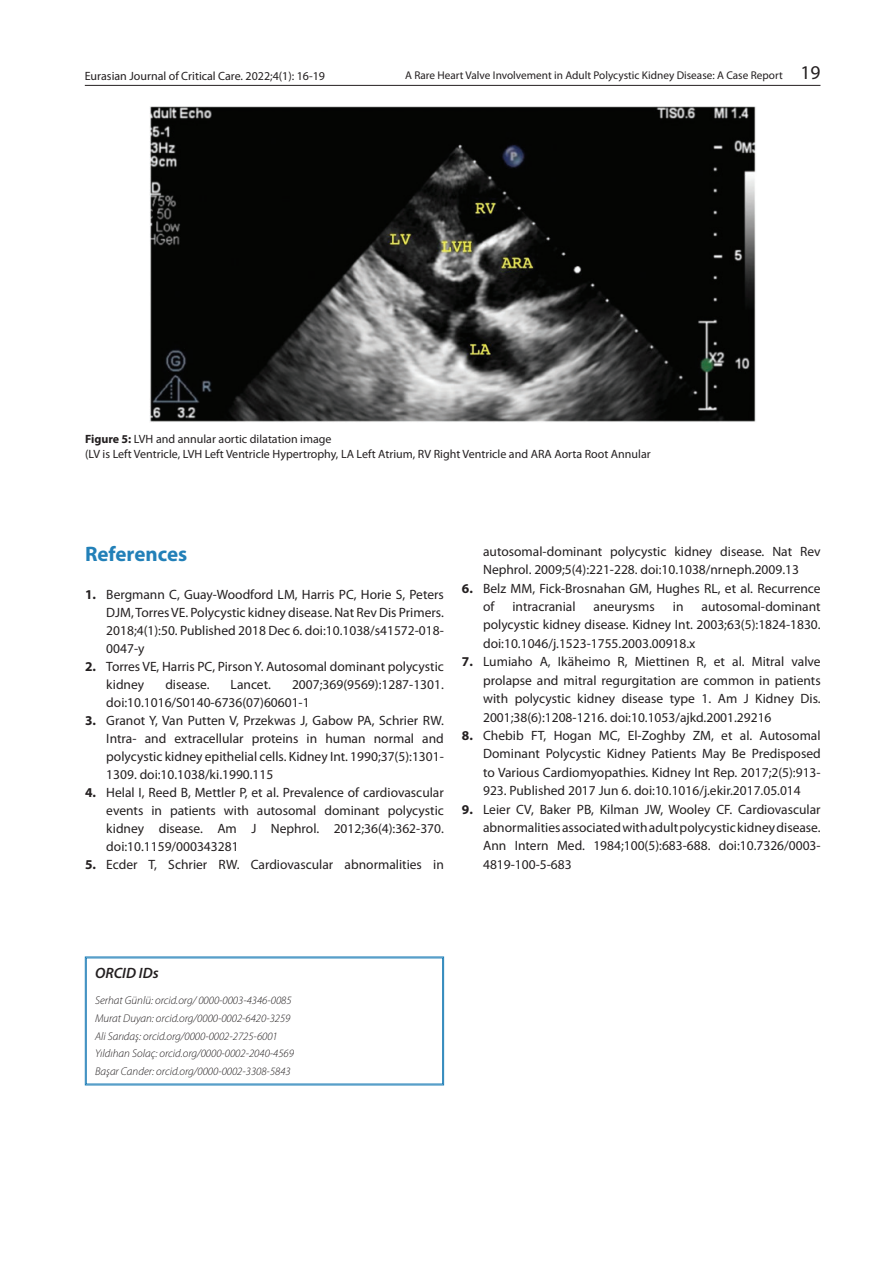
<style>
.page{position:relative;width:893px;height:1263px;background:#fff}
.page>*{position:absolute;margin:0;border:0;box-sizing:border-box;transform-origin:0 0}
.t1{font:700 21px "Myriad Pro";color:#2280b8}
.t2{font:italic 600 15px "Myriad Pro";color:#231f20}
.Normal__Web{font:13.5px/18.5px "Myriad Pro";color:#231f20;text-align:justify}
.t3{font:12px "Myriad Pro";color:#231f20}
.t4{font:italic 300 11.25px "Myriad Pro";color:#231f20}
.t5{font:11.25px "Myriad Pro";color:#231f20}
.s1{font-size:19.5px}
.s2{font-weight:700}
</style>
<div class="page">
<hr style="left:85px;top:85px;width:735px;height:1px;background:#231f20">
<img style="left:150px;top:106px;width:606px;height:316px">
<svg style="left:85px;top:956px;width:359px;height:129px"></svg>
<p class="t3" style="left:85px;top:68px;width:242px">Eurasian Journal of Critical Care. 2022;4(1): 16-19</p>
<p class="t5" style="left:405px;top:68px;width:417px">A Rare Heart Valve Involvement in Adult Polycystic Kidney Disease: A Case Report <span class="s1">19</span></p>
<p class="t3" style="left:85px;top:431px;width:248px"><span class="s2">Figure 5:</span> LVH and annular aortic dilatation image</p>
<p class="t3" style="left:85px;top:446px;width:567px">(LV is Left Ventricle, LVH Left Ventricle Hypertrophy, LA Left Atrium, RV Right Ventricle and ARA Aorta Root Annular</p>
<p class="t1" style="left:85px;top:540px;width:104px">References</p>
<p class="Normal__Web" style="left:106px;top:585px;width:339px;line-height:18px;text-indent:-21px"><span class="s2">1.</span> Bergmann C, Guay-Woodford LM, Harris PC, Horie S, Peters DJM, Torres VE. Polycystic kidney disease. Nat Rev Dis Primers.<br>2018;4(1):50. Published 2018 Dec 6. doi:10.1038/s41572-018- 0047-y</p>
<p class="Normal__Web" style="left:106px;top:657px;width:339px;line-height:18px;text-indent:-21px"><span class="s2">2.</span> Torres VE, Harris PC, Pirson Y. Autosomal dominant polycystic kidney</p>
<p class="Normal__Web" style="left:165px;top:675px;width:46px">disease.</p>
<p class="Normal__Web" style="left:231px;top:675px;width:42px">Lancet.</p>
<p class="Normal__Web" style="left:106px;top:675px;width:339px;line-height:18px;text-indent:186px">2007;369(9569):1287-1301. doi:10.1016/S0140-6736(07)60601-1</p>
<p class="Normal__Web" style="left:106px;top:711px;width:339px;line-height:18px;text-indent:-21px"><span class="s2">3.</span> Granot Y, Van Putten V, Przekwas J, Gabow PA, Schrier RW.<br>Intra- and extracellular proteins in human normal and polycystic kidney epithelial cells. Kidney Int. 1990;37(5):1301- 1309. doi:10.1038/ki.1990.115</p>
<p class="Normal__Web" style="left:106px;top:783px;width:339px;line-height:18px;text-indent:-21px"><span class="s2">4.</span> Helal I, Reed B, Mettler P, et al. Prevalence of cardiovascular events in patients with autosomal dominant polycystic kidney disease. Am J Nephrol. 2012;36(4):362-370. doi:10.1159/000343281</p>
<p class="Normal__Web" style="left:85px;top:855px;width:360px"><span class="s2">5.</span> Ecder T, Schrier RW. Cardiovascular abnormalities in</p>
<p class="Normal__Web" style="left:483px;top:542px;width:339px">autosomal-dominant polycystic kidney disease. Nat Rev<br>Nephrol. 2009;5(4):221-228. doi:10.1038/nrneph.2009.13</p>
<p class="Normal__Web" style="left:483px;top:579px;width:339px;text-indent:-21px"><span class="s2">6.</span> Belz MM, Fick-Brosnahan GM, Hughes RL, et al. Recurrence of</p>
<p class="Normal__Web" style="left:483px;top:597px;width:339px;text-indent:218px">autosomal-dominant polycystic kidney disease. Kidney Int. 2003;63(5):1824-1830. doi:10.1046/j.1523-1755.2003.00918.x</p>
<p class="Normal__Web" style="left:483px;top:652px;width:339px;text-indent:-21px"><span class="s2">7.</span> Lumiaho A, Ikäheimo R, Miettinen R, et al. Mitral valve prolapse and mitral regurgitation are common in patients with polycystic kidney disease type 1. Am J Kidney Dis.<br>2001;38(6):1208-1216. doi:10.1053/ajkd.2001.29216</p>
<p class="Normal__Web" style="left:483px;top:726px;width:339px;text-indent:-21px"><span class="s2">8.</span> Chebib FT, Hogan MC, El-Zoghby ZM, et al. Autosomal Dominant Polycystic Kidney Patients May Be Predisposed to Various Cardiomyopathies. Kidney Int Rep. 2017;2(5):913- 923. Published 2017 Jun 6. doi:10.1016/j.ekir.2017.05.014</p>
<p class="Normal__Web" style="left:483px;top:800px;width:339px;text-indent:-21px"><span class="s2">9.</span> Leier CV, Baker PB, Kilman JW, Wooley CF. Cardiovascular abnormalities associated with adult polycystic kidney disease.<br>Ann Intern Med. 1984;100(5):683-688. doi:10.7326/0003- 4819-100-5-683</p>
<p class="Normal__Web" style="left:512px;top:597px;width:65px">intracranial</p>
<p class="Normal__Web" style="left:594px;top:597px;width:63px">aneurysms</p>
<p class="Normal__Web" style="left:673px;top:597px;width:12px">in</p>
<p class="t2" style="left:95px;top:963px;width:65px">ORCID IDs</p>
<p class="t4" style="left:95px;top:994px;width:198px">Serhat Günlü: orcid.org/ 0000-0003-4346-0085</p>
<p class="t4" style="left:95px;top:1012px;width:197px">Murat Duyan: orcid.org/0000-0002-6420-3259</p>
<p class="t4" style="left:95px;top:1030px;width:184px">Ali Sarıdaş: orcid.org/0000-0002-2725-6001</p>
<p class="t4" style="left:95px;top:1048px;width:200px">Yıldıhan Solaç: orcid.org/0000-0002-2040-4569</p>
<p class="t4" style="left:95px;top:1065px;width:197px">Başar Cander: orcid.org/0000-0002-3308-5843</p>
</div>
